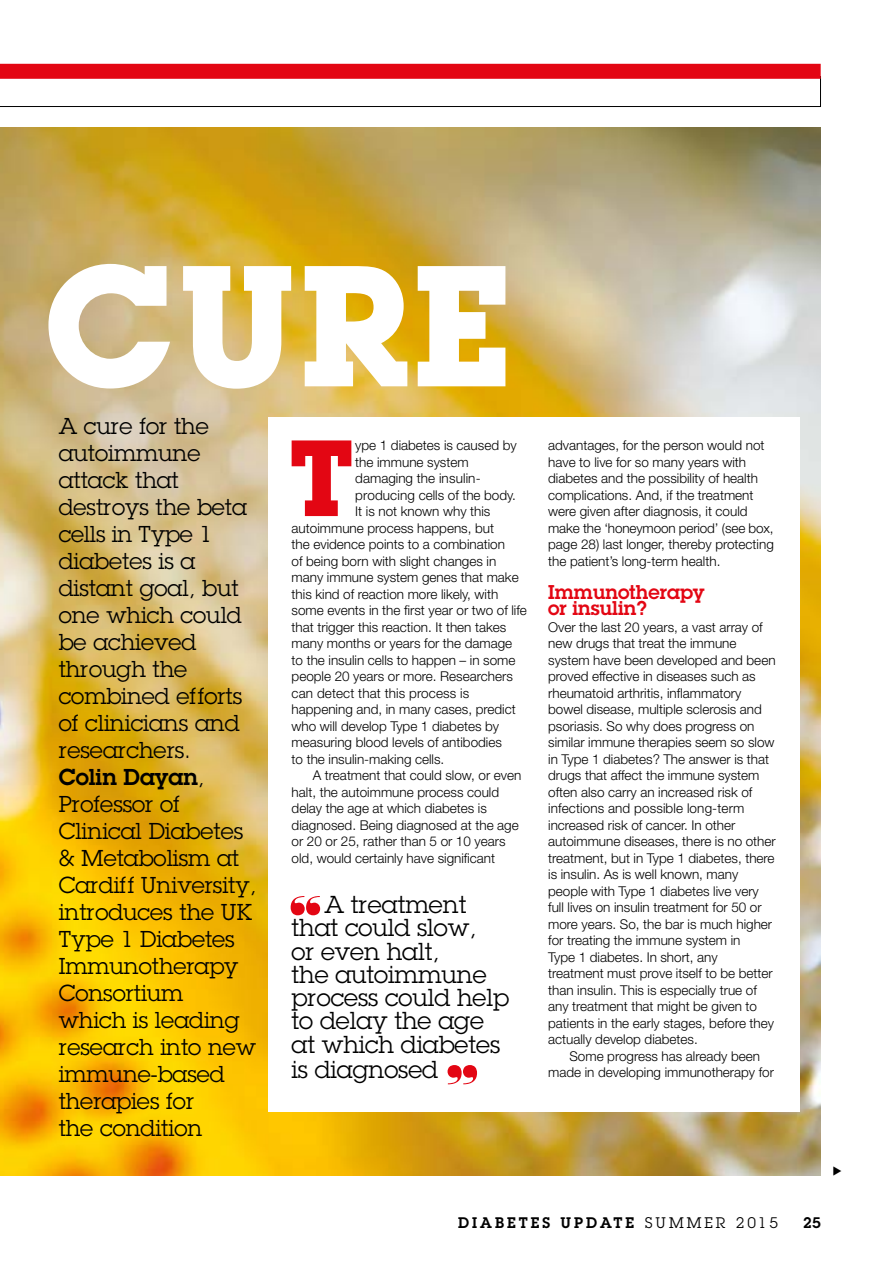
<style>
.page{position:relative;width:893px;height:1263px;background:#fff}
.page>*{position:absolute;margin:0;border:0;box-sizing:border-box;transform-origin:0 0}
.t1{font:700 169.2px "Lubalin Graph IT Cby BT";color:#fff}
.t2{font:700 106.35px "Lubalin Graph IT Cby BT";color:#e30613}
.t3{font:24px/23.2px "Lubalin Graph";color:#000}
.t4{font:22.5px/27px "Lubalin Graph";color:#000}
.t5{font:600 19.5px/16.5px "Lubalin Graph";color:#e30613}
.t6{font:600 15px "Lubalin Graph";letter-spacing:.2em;color:#000}
.t7{font:300 13.5px/16.5px "Helvetica Neue LT Std";color:#000}
.s1{font-weight:600}
.s2{font-weight:400}
</style>
<div class="page">
<img style="left:0;top:128px;width:820px;height:1048px">
<svg style="left:0;top:79px;width:821px;height:28px"></svg>
<div style="left:0;top:64px;width:821px;height:15px;background:#e30613"></div>
<div style="left:268px;top:417px;width:531px;height:694px;background:#fff"></div>
<svg style="left:448px;top:1065px;width:29px;height:19px"></svg>
<svg style="left:291px;top:896px;width:29px;height:19px"></svg>
<h1 class="t1" style="left:44px;top:223px;width:472px">CURE</h1>
<p class="t4" style="left:59px;top:412px;width:199px">A cure for the autoimmune attack that destroys the beta cells in Type 1 diabetes is a distant goal, but one which could be achieved through the combined efforts of clinicians and researchers.<br><span class="s1">Colin Dayan</span>,<br>Professor of<br>Clinical Diabetes &amp; Metabolism at<br>Cardiff University, introduces the UK<br>Type 1 Diabetes<br>Immunotherapy<br>Consortium<br>which is leading research into new immune-based therapies for<br>the condition</p>
<h2 class="t2" style="left:288px;top:414px;width:69px">T</h2>
<p class="t7" style="left:355px;top:437px;width:163px">ype 1 diabetes is caused by</p>
<p class="t7" style="left:355px;top:453px;width:115px">the immune system</p>
<p class="t7" style="left:355px;top:470px;width:127px">damaging the insulin-</p>
<p class="t7" style="left:355px;top:486px;width:162px">producing cells of the body.</p>
<p class="t7" style="left:355px;top:503px;width:137px">It is not known why this</p>
<p class="t7" style="left:292px;top:519px;width:204px">autoimmune process happens, but</p>
<p class="t7" style="left:292px;top:536px;width:215px">the evidence points to a combination</p>
<p class="t7" style="left:292px;top:552px;width:206px">of being born with slight changes in</p>
<p class="t7" style="left:292px;top:569px;width:229px">many immune system genes that make</p>
<p class="t7" style="left:292px;top:585px;width:208px">this kind of reaction more likely, with</p>
<p class="t7" style="left:292px;top:602px;width:237px">some events in the first year or two of life</p>
<p class="t7" style="left:292px;top:618px;width:216px">that trigger this reaction. It then takes</p>
<p class="t7" style="left:292px;top:635px;width:222px">many months or years for the damage</p>
<p class="t7" style="left:292px;top:651px;width:225px">to the insulin cells to happen – in some</p>
<p class="t7" style="left:292px;top:668px;width:223px">people 20 years or more. Researchers</p>
<p class="t7" style="left:292px;top:684px;width:179px">can detect that this process is</p>
<p class="t7" style="left:292px;top:701px;width:226px">happening and, in many cases, predict</p>
<p class="t7" style="left:292px;top:717px;width:209px">who will develop Type 1 diabetes by</p>
<p class="t7" style="left:292px;top:734px;width:212px">measuring blood levels of antibodies</p>
<p class="t7" style="left:292px;top:750px;width:154px">to the insulin-making cells.</p>
<p class="t7" style="left:313px;top:767px;width:210px">A treatment that could slow, or even</p>
<p class="t7" style="left:292px;top:783px;width:209px">halt, the autoimmune process could</p>
<p class="t7" style="left:292px;top:800px;width:197px">delay the age at which diabetes is</p>
<p class="t7" style="left:292px;top:816px;width:229px">diagnosed. Being diagnosed at the age</p>
<p class="t7" style="left:292px;top:833px;width:215px">or 20 or 25, rather than 5 or 10 years</p>
<p class="t7" style="left:292px;top:849px;width:205px">old, would certainly have significant</p>
<h3 class="t3" style="left:292px;top:892px;width:219px;text-indent:33px">A treatment that could slow,<br>or even halt,<br>the autoimmune process could help to delay the age at which diabetes</h3>
<h3 class="t3" style="left:292px;top:1058px;width:148px">is diagnosed</h3>
<p class="t7" style="left:548px;top:437px;width:227px">advantages, for the person would not have to live for so many years with diabetes and the possibility of health complications. And, if the treatment were given after diagnosis, it could make the ‘honeymoon period’ (see box, page 28) last longer, thereby protecting the patient’s long-term health.</p>
<h3 class="t5" style="left:548px;top:583px;width:158px">Immunotherapy or insulin?</h3>
<p class="t7" style="left:548px;top:618px;width:229px">Over the last 20 years, a vast array of new drugs that treat the immune system have been developed and been proved effective in diseases such as rheumatoid arthritis, inflammatory bowel disease, multiple sclerosis and psoriasis. So why does progress on similar immune therapies seem so slow in Type 1 diabetes? The answer is that drugs that affect the immune system often also carry an increased risk of infections and possible long-term increased risk of cancer. In other autoimmune diseases, there is no other treatment, but in Type 1 diabetes, there is insulin. As is well known, many people with Type 1 diabetes live very full lives on insulin treatment for 50 or more years. So, the bar is much higher for treating the immune system in<br>Type 1 diabetes. In short, any treatment must prove itself to be better than insulin. This is especially true of any treatment that might be given to patients in the early stages, before they actually develop diabetes.</p>
<p class="t7" style="left:548px;top:1047px;width:227px;text-align:center">Some progress has already been made in developing immunotherapy for</p>
<p class="t6" style="left:458px;top:1213px;width:322px">DIABETES UPDATE <span class="s2">SUMMER 2015</span></p>
<p class="t6" style="left:803px;top:1213px;width:19px">25</p>
</div>
